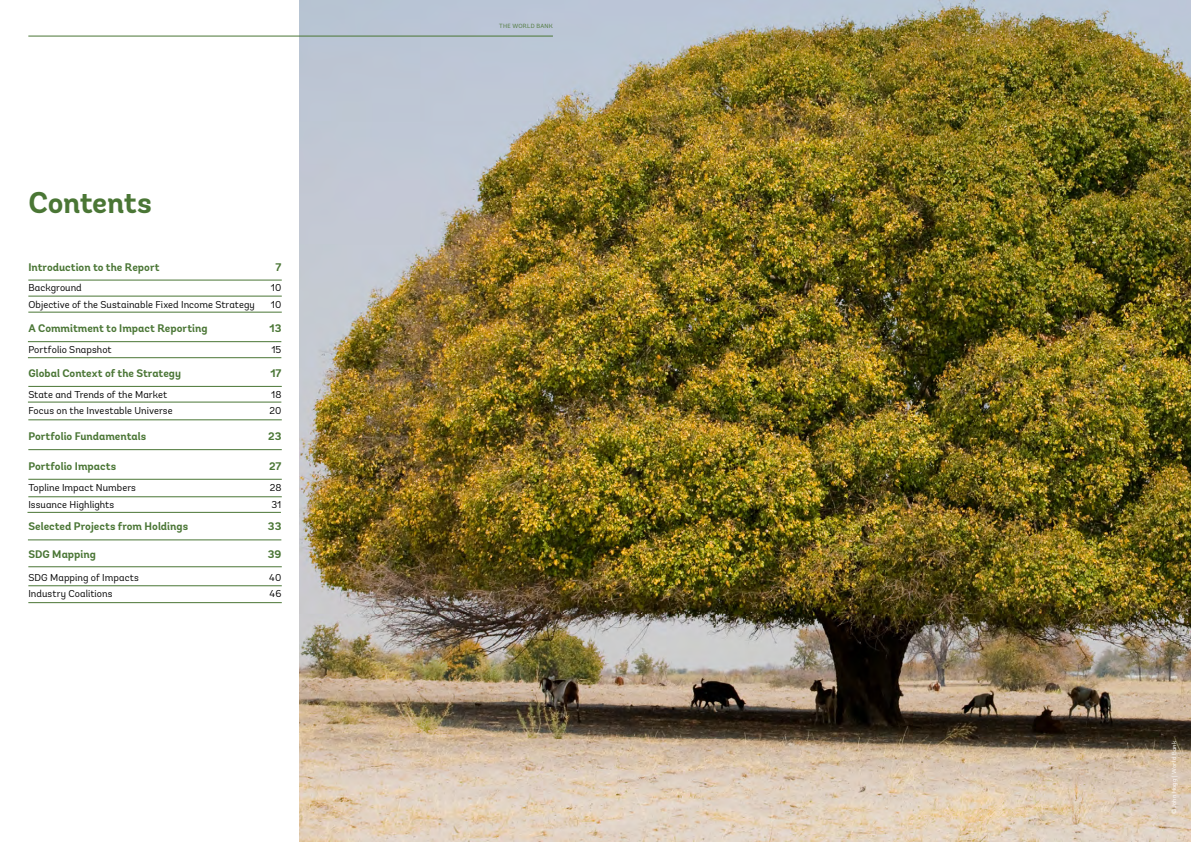
<style>
.page{position:relative;width:1191px;height:842px;background:#fff}
.page>*{position:absolute;margin:0;border:0;box-sizing:border-box;transform-origin:0 0}
.t1{font:700 30px "Andes";letter-spacing:-.01em;color:#4a7635}
.t2{font:700 11px "Andes";color:#4a7635}
.t3{font:10px "Andes";letter-spacing:.005em;color:#000}
.t4{font:6px "Andes";letter-spacing:.045em;color:#fff}
.t5{font:6px "Andes";letter-spacing:.045em;color:#4a7635}
</style>
<div class="page">
<hr style="left:28px;top:280px;width:254px;height:1px;background:#4a7635">
<hr style="left:28px;top:341px;width:253px;height:1px;background:#4a7635">
<hr style="left:28px;top:386px;width:254px;height:1px;background:#4a7635">
<hr style="left:28px;top:496px;width:254px;height:1px;background:#4a7635">
<hr style="left:28px;top:585px;width:254px;height:1px;background:#4a7635">
<hr style="left:28px;top:566px;width:254px;height:1px;background:#4a7635">
<hr style="left:28px;top:540px;width:253px;height:1px;background:#4a7635">
<hr style="left:28px;top:296px;width:254px;height:1px;background:#4a7635">
<hr style="left:28px;top:357px;width:253px;height:1px;background:#4a7635">
<hr style="left:28px;top:420px;width:254px;height:1px;background:#4a7635">
<hr style="left:27px;top:512px;width:254px;height:1px;background:#4a7635">
<hr style="left:28px;top:602px;width:254px;height:1px;background:#4a7635">
<hr style="left:28px;top:312px;width:254px;height:1px;background:#4a7635">
<hr style="left:28px;top:402px;width:253px;height:1px;background:#4a7635">
<hr style="left:28px;top:449px;width:254px;height:1px;background:#4a7635">
<hr style="left:28px;top:479px;width:254px;height:1px;background:#4a7635">
<img style="left:299px;top:0;width:892px;height:842px">
<hr style="left:28px;top:36px;width:525px;height:1px;background:#4a7635">
<h1 class="t1" style="left:28px;top:184px;width:125px">Contents</h1>
<p class="t2" style="left:28px;top:260px;width:133px">Introduction to the Report</p>
<p class="t2" style="left:275px;top:260px;width:7px">7</p>
<p class="t3" style="left:28px;top:281px;width:55px">Background</p>
<p class="t3" style="left:271px;top:281px;width:12px">10</p>
<p class="t3" style="left:28px;top:298px;width:228px">Objective of the Sustainable Fixed Income Strategy</p>
<p class="t3" style="left:271px;top:298px;width:12px">10</p>
<p class="t3" style="left:28px;top:343px;width:85px">Portfolio Snapshot</p>
<p class="t3" style="left:271px;top:343px;width:12px">15</p>
<p class="t3" style="left:28px;top:388px;width:140px">State and Trends of the Market</p>
<p class="t3" style="left:271px;top:388px;width:12px">18</p>
<p class="t3" style="left:28px;top:405px;width:146px">Focus on the Investable Universe</p>
<p class="t3" style="left:269px;top:405px;width:13px">20</p>
<p class="t2" style="left:28px;top:321px;width:181px">A Commitment to Impact Reporting</p>
<p class="t2" style="left:269px;top:321px;width:13px">13</p>
<p class="t2" style="left:28px;top:366px;width:154px">Global Context of the Strategy</p>
<p class="t2" style="left:270px;top:366px;width:13px">17</p>
<p class="t2" style="left:28px;top:429px;width:119px">Portfolio Fundamentals</p>
<p class="t2" style="left:268px;top:429px;width:15px">23</p>
<p class="t2" style="left:28px;top:460px;width:89px">Portfolio Impacts</p>
<p class="t2" style="left:269px;top:460px;width:14px">27</p>
<p class="t3" style="left:28px;top:482px;width:109px">Topline Impact Numbers</p>
<p class="t3" style="left:270px;top:482px;width:13px">28</p>
<p class="t3" style="left:28px;top:498px;width:87px">Issuance Highlights</p>
<p class="t3" style="left:271px;top:498px;width:12px">31</p>
<p class="t2" style="left:28px;top:520px;width:161px">Selected Projects from Holdings</p>
<p class="t2" style="left:268px;top:520px;width:15px">33</p>
<p class="t2" style="left:28px;top:547px;width:69px">SDG Mapping</p>
<p class="t2" style="left:268px;top:547px;width:15px">39</p>
<p class="t3" style="left:28px;top:571px;width:112px">SDG Mapping of Impacts</p>
<p class="t3" style="left:269px;top:571px;width:14px">40</p>
<p class="t3" style="left:28px;top:587px;width:86px">Industry Coalitions</p>
<p class="t3" style="left:269px;top:587px;width:13px">46</p>
<p class="t5" style="left:499px;top:23px;width:55px">THE WORLD BANK</p>
<p class="t4" style="left:1170px;top:814px;width:74px;rotate:-90deg">©John Hogg | World Bank</p>
</div>
